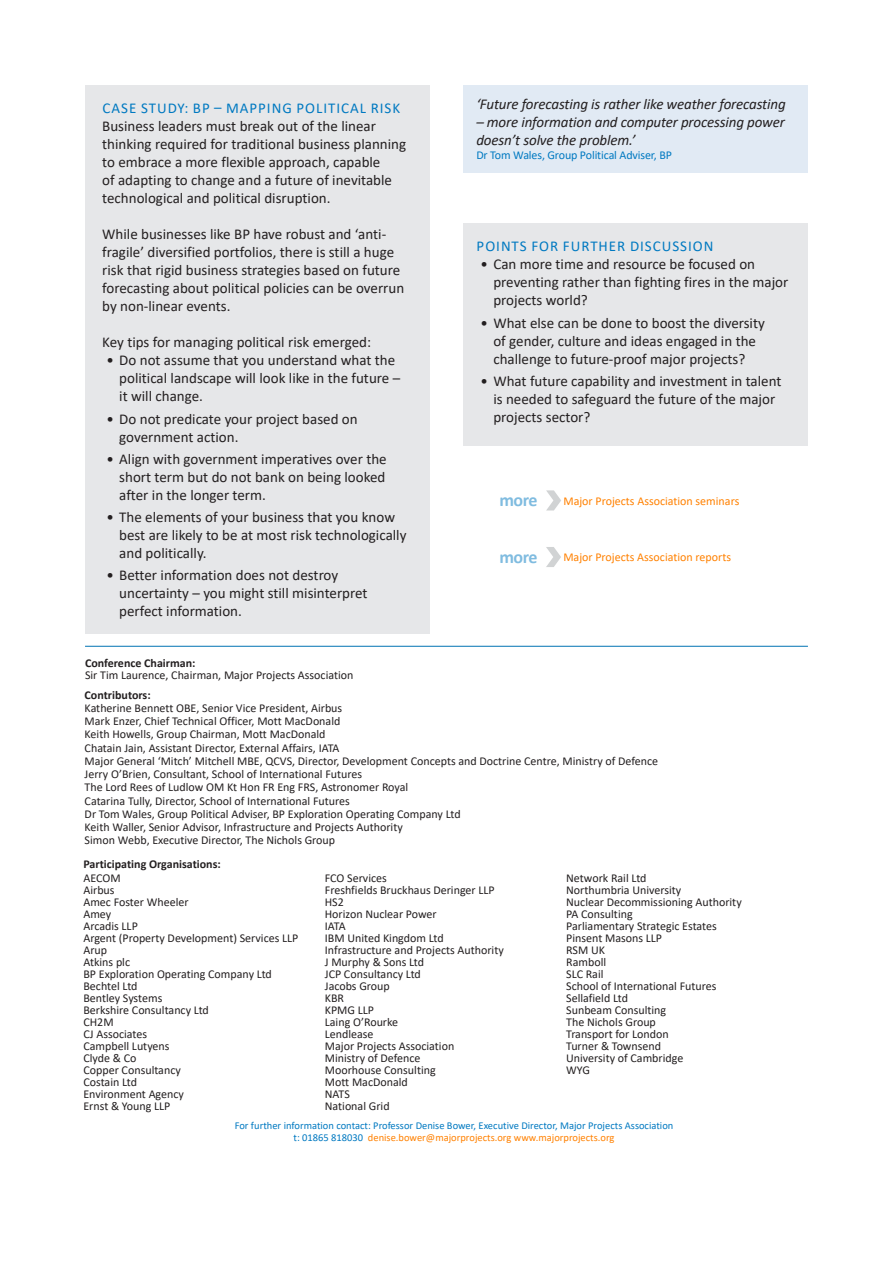
<style>
.page{position:relative;width:893px;height:1263px;background:#fff}
.page>*{position:absolute;margin:0;border:0;box-sizing:border-box;transform-origin:0 0}
.weblink{font:700 18px "Calibri";letter-spacing:-.03em;color:#80bce0}
.bulletindent{font:15px/18px "Calibri";color:#231f20}
.body{font:15px/18px "Calibri";color:#231f20}
.quote{font:italic 15px/18px "Calibri";letter-spacing:-.01em;color:#231f20}
.subhead{font:15px "Calibri";letter-spacing:.065em;color:#0079c1}
.body-2{font:12px "Calibri";color:#231f20}
.bulletsmall{font:12px "Calibri";color:#231f20}
.attrib{font:12px "Calibri";color:#ff8100}
.body-3{font:700 12px "Calibri";color:#231f20}
.quote-2{font:12px "Calibri";letter-spacing:-.01em;color:#0079c1}
.attrib-2{font:10.5px "Calibri";color:#0079c1}
.t1{font:10.5px "Calibri";color:#ff8100}
.s1{color:#0079c1}
</style>
<div class="page">
<hr style="left:85px;top:646px;width:723px;height:1px;background:#0072b2">
<svg style="left:546px;top:490px;width:15px;height:20px"></svg>
<svg style="left:546px;top:547px;width:15px;height:20px"></svg>
<div style="left:464px;top:223px;width:344px;height:223px;background:#e6e7e9"></div>
<div style="left:464px;top:85px;width:344px;height:87px;background:#e1eaf4"></div>
<div style="left:85px;top:85px;width:345px;height:548px;background:#e6e7e9"></div>
<p class="subhead" style="left:103px;top:98px;width:299px">CASE STUDY: BP – MAPPING POLITICAL RISK</p>
<p class="body" style="left:102px;top:117px;width:305px">Business leaders must break out of the linear thinking required for traditional business planning to embrace a more flexible approach, capable<br>of adapting to change and a future of inevitable technological and political disruption.</p>
<p class="body" style="left:102px;top:225px;width:303px">While businesses like BP have robust and ‘anti&shy;fragile’ diversified portfolios, there is still a huge risk that rigid business strategies based on future forecasting about political policies can be overrun by non-linear events.</p>
<p class="body" style="left:102px;top:333px;width:270px">Key tips for managing political risk emerged:</p>
<p class="bulletindent" style="left:119px;top:351px;width:282px;text-indent:-13px">• Do not assume that you understand what the political landscape will look like in the future – it will change.</p>
<p class="bulletindent" style="left:119px;top:409px;width:240px;text-indent:-13px">• Do not predicate your project based on government action.</p>
<p class="bulletindent" style="left:119px;top:449px;width:269px;text-align:justify;text-indent:-13px">• Align with government imperatives over the short term but do not bank on being looked after in the longer term.</p>
<p class="bulletindent" style="left:119px;top:508px;width:289px;text-indent:-13px">• The elements of your business that you know best are likely to be at most risk technologically and politically.</p>
<p class="bulletindent" style="left:119px;top:566px;width:250px;text-indent:-13px">• Better information does not destroy uncertainty – you might still misinterpret perfect information.</p>
<p class="body-3" style="left:85px;top:655px;width:112px">Conference Chairman:</p>
<p class="body-2" style="left:85px;top:667px;width:270px">Sir Tim Laurence, Chairman, Major Projects Association</p>
<p class="quote" style="left:476px;top:94px;width:311px">‘Future forecasting is rather like weather forecasting</p>
<p class="quote" style="left:476px;top:112px;width:310px">– more information and computer processing power doesn’t solve the problem.’</p>
<p class="quote-2" style="left:476px;top:147px;width:197px">Dr Tom Wales, Group Political Adviser, BP</p>
<p class="subhead" style="left:477px;top:236px;width:238px">POINTS FOR FURTHER DISCUSSION</p>
<p class="bulletindent" style="left:493px;top:255px;width:297px;text-indent:-13px">• Can more time and resource be focused on preventing rather than fighting fires in the major projects world?</p>
<p class="bulletindent" style="left:481px;top:313px;width:286px;text-align:center">• What else can be done to boost the diversity of gender, culture and ideas engaged in the challenge to future-proof major projects?</p>
<p class="bulletindent" style="left:493px;top:371px;width:290px;text-indent:-13px">• What future capability and investment in talent is needed to safeguard the future of the major projects sector?</p>
<p class="weblink" style="left:500px;top:488px;width:39px">more</p>
<p class="attrib" style="left:563px;top:493px;width:177px">Major Projects Association seminars</p>
<p class="weblink" style="left:500px;top:544px;width:39px">more</p>
<p class="attrib" style="left:563px;top:549px;width:169px">Major Projects Association reports</p>
<p class="body-3" style="left:85px;top:686px;width:68px">Contributors:</p>
<p class="bulletsmall" style="left:85px;top:699px;width:259px">Katherine Bennett OBE, Senior Vice President, Airbus</p>
<p class="bulletsmall" style="left:85px;top:713px;width:257px">Mark Enzer, Chief Technical Officer, Mott MacDonald</p>
<p class="bulletsmall" style="left:85px;top:726px;width:242px">Keith Howells, Group Chairman, Mott MacDonald</p>
<p class="bulletsmall" style="left:85px;top:739px;width:256px">Chatain Jain, Assistant Director, External Affairs, IATA</p>
<p class="bulletsmall" style="left:85px;top:752px;width:575px">Major General ‘Mitch’ Mitchell MBE, QCVS, Director, Development Concepts and Doctrine Centre, Ministry of Defence</p>
<p class="bulletsmall" style="left:85px;top:766px;width:279px">Jerry O’Brien, Consultant, School of International Futures</p>
<p class="bulletsmall" style="left:85px;top:779px;width:325px">The Lord Rees of Ludlow OM Kt Hon FR Eng FRS, Astronomer Royal</p>
<p class="bulletsmall" style="left:85px;top:792px;width:267px">Catarina Tully, Director, School of International Futures</p>
<p class="bulletsmall" style="left:85px;top:805px;width:378px">Dr Tom Wales, Group Political Adviser, BP Exploration Operating Company Ltd</p>
<p class="bulletsmall" style="left:85px;top:819px;width:320px">Keith Waller, Senior Advisor, Infrastructure and Projects Authority</p>
<p class="bulletsmall" style="left:85px;top:832px;width:252px">Simon Webb, Executive Director, The Nichols Group</p>
<p class="body-3" style="left:83px;top:856px;width:139px">Participating Organisations:</p>
<p class="body-2" style="left:83px;top:869px;width:39px">AECOM</p>
<p class="body-2" style="left:83px;top:881px;width:33px">Airbus</p>
<p class="body-2" style="left:83px;top:893px;width:107px">Amec Foster Wheeler</p>
<p class="body-2" style="left:83px;top:905px;width:29px">Amey</p>
<p class="body-2" style="left:83px;top:917px;width:56px">Arcadis LLP</p>
<p class="body-2" style="left:83px;top:929px;width:216px">Argent (Property Development) Services LLP</p>
<p class="body-2" style="left:83px;top:941px;width:25px">Arup</p>
<p class="body-2" style="left:83px;top:953px;width:48px">Atkins plc</p>
<p class="body-2" style="left:83px;top:965px;width:190px">BP Exploration Operating Company Ltd</p>
<p class="body-2" style="left:83px;top:977px;width:56px">Bechtel Ltd</p>
<p class="body-2" style="left:83px;top:989px;width:80px">Bentley Systems</p>
<p class="body-2" style="left:83px;top:1001px;width:127px">Berkshire Consultancy Ltd</p>
<p class="body-2" style="left:83px;top:1013px;width:32px">CH2M</p>
<p class="body-2" style="left:83px;top:1025px;width:65px">CJ Associates</p>
<p class="body-2" style="left:83px;top:1037px;width:88px">Campbell Lutyens</p>
<p class="body-2" style="left:83px;top:1049px;width:55px">Clyde &amp; Co</p>
<p class="body-2" style="left:83px;top:1061px;width:99px">Copper Consultancy</p>
<p class="body-2" style="left:83px;top:1073px;width:55px">Costain Ltd</p>
<p class="body-2" style="left:83px;top:1085px;width:102px">Environment Agency</p>
<p class="body-2" style="left:83px;top:1097px;width:89px">Ernst &amp; Young LLP</p>
<p class="body-2" style="left:325px;top:869px;width:64px">FCO Services</p>
<p class="body-2" style="left:325px;top:881px;width:171px">Freshfields Bruckhaus Deringer LLP</p>
<p class="body-2" style="left:325px;top:893px;width:21px">HS2</p>
<p class="body-2" style="left:325px;top:905px;width:113px">Horizon Nuclear Power</p>
<p class="body-2" style="left:325px;top:917px;width:22px">IATA</p>
<p class="body-2" style="left:325px;top:929px;width:120px">IBM United Kingdom Ltd</p>
<p class="body-2" style="left:325px;top:941px;width:180px">Infrastructure and Projects Authority</p>
<p class="body-2" style="left:325px;top:953px;width:101px">J Murphy &amp; Sons Ltd</p>
<p class="body-2" style="left:325px;top:965px;width:98px">JCP Consultancy Ltd</p>
<p class="body-2" style="left:325px;top:977px;width:67px">Jacobs Group</p>
<p class="body-2" style="left:325px;top:989px;width:21px">KBR</p>
<p class="body-2" style="left:325px;top:1001px;width:51px">KPMG LLP</p>
<p class="body-2" style="left:325px;top:1013px;width:75px">Laing O’Rourke</p>
<p class="body-2" style="left:325px;top:1025px;width:50px">Lendlease</p>
<p class="body-2" style="left:325px;top:1037px;width:131px">Major Projects Association</p>
<p class="body-2" style="left:325px;top:1049px;width:97px">Ministry of Defence</p>
<p class="body-2" style="left:325px;top:1061px;width:112px">Moorhouse Consulting</p>
<p class="body-2" style="left:325px;top:1073px;width:85px">Mott MacDonald</p>
<p class="body-2" style="left:325px;top:1085px;width:27px">NATS</p>
<p class="body-2" style="left:325px;top:1097px;width:66px">National Grid</p>
<p class="body-2" style="left:566px;top:869px;width:82px">Network Rail Ltd</p>
<p class="body-2" style="left:566px;top:881px;width:117px">Northumbria University</p>
<p class="body-2" style="left:566px;top:893px;width:177px">Nuclear Decommissioning Authority</p>
<p class="body-2" style="left:566px;top:905px;width:68px">PA Consulting</p>
<p class="body-2" style="left:566px;top:917px;width:152px">Parliamentary Strategic Estates</p>
<p class="body-2" style="left:566px;top:929px;width:97px">Pinsent Masons LLP</p>
<p class="body-2" style="left:566px;top:941px;width:40px">RSM UK</p>
<p class="body-2" style="left:566px;top:953px;width:41px">Ramboll</p>
<p class="body-2" style="left:566px;top:965px;width:39px">SLC Rail</p>
<p class="body-2" style="left:566px;top:977px;width:152px">School of International Futures</p>
<p class="body-2" style="left:566px;top:989px;width:63px">Sellafield Ltd</p>
<p class="body-2" style="left:566px;top:1001px;width:101px">Sunbeam Consulting</p>
<p class="body-2" style="left:566px;top:1013px;width:91px">The Nichols Group</p>
<p class="body-2" style="left:566px;top:1025px;width:104px">Transport for London</p>
<p class="body-2" style="left:566px;top:1037px;width:96px">Turner &amp; Townsend</p>
<p class="body-2" style="left:566px;top:1049px;width:119px">University of Cambridge</p>
<p class="body-2" style="left:566px;top:1061px;width:25px">WYG</p>
<p class="attrib-2" style="left:235px;top:1118px;width:440px">For further information contact: Professor Denise Bower, Executive Director, Major Projects Association</p>
<p class="t1" style="left:294px;top:1130px;width:322px"><span class="s1">t: 01865 818030</span> denise.bower@majorprojects.org www.majorprojects.org</p>
</div>
